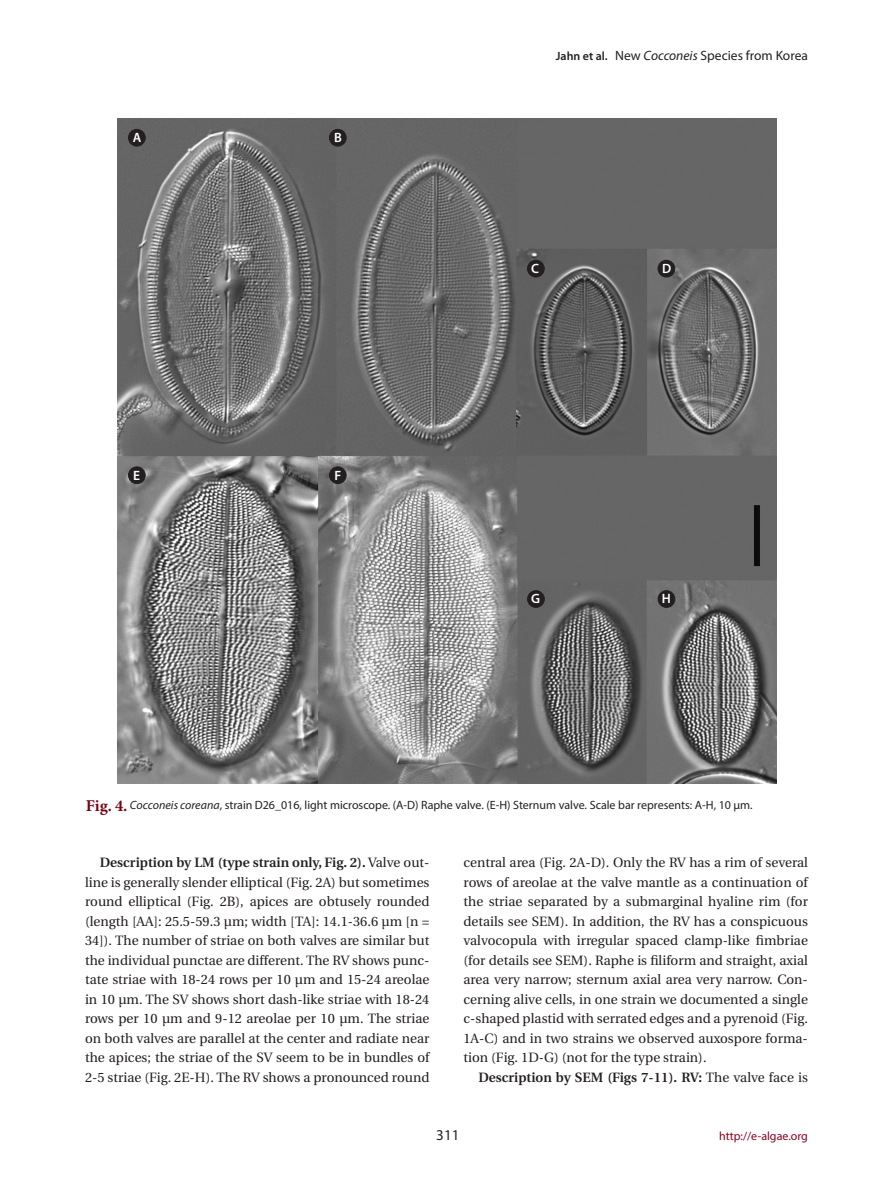
<style>
.page{position:relative;width:893px;height:1191px;background:#fff}
.page>*{position:absolute;margin:0;border:0;box-sizing:border-box;transform-origin:0 0}
.t1{font:15px "Myriad Pro";color:#231f20}
.본문내용_공통{font:13.5px/19.5px "Utopia";color:#231f20;text-align:justify}
.본문내용_공통-2{font:600 13.5px "Utopia";color:#231f20}
.t2{font:13.5px "Myriad Pro";color:#231f20}
.t3{font:600 13.5px "Myriad Pro";color:#fff}
.테이블_이미지_캡션{font:12px "Myriad Pro";color:#231f20}
.t4{font:12px "Myriad Pro";color:#8a011f}
.s1{font-weight:600;font-size:12px}
.s2{font-style:italic}
.s3{font-family:"Minion Pro";font-weight:700;font-size:16.5px;color:#790015}
.s4{font-weight:600}
.s5{font-weight:400}
</style>
<div class="page">
<img style="left:118px;top:119px;width:659px;height:665px">
<div style="left:128px;top:129px;width:17px;height:17px;background:#231f20;border-radius:50%"></div>
<div style="left:128px;top:129px;width:17px;height:17px;border:1px solid #231f20;border-radius:50%"></div>
<div style="left:527px;top:260px;width:17px;height:17px;background:#231f20;border-radius:50%"></div>
<div style="left:527px;top:260px;width:17px;height:17px;border:1px solid #231f20;border-radius:50%"></div>
<div style="left:658px;top:260px;width:17px;height:17px;background:#231f20;border-radius:50%"></div>
<div style="left:658px;top:260px;width:17px;height:17px;border:1px solid #231f20;border-radius:50%"></div>
<div style="left:329px;top:129px;width:17px;height:17px;background:#231f20;border-radius:50%"></div>
<div style="left:329px;top:129px;width:17px;height:17px;border:1px solid #231f20;border-radius:50%"></div>
<div style="left:128px;top:467px;width:17px;height:16px;background:#231f20;border-radius:50%"></div>
<div style="left:128px;top:467px;width:17px;height:17px;border:1px solid #231f20;border-radius:50%"></div>
<div style="left:528px;top:590px;width:16px;height:17px;background:#231f20;border-radius:50%"></div>
<div style="left:527px;top:590px;width:17px;height:17px;border:1px solid #231f20;border-radius:50%"></div>
<div style="left:329px;top:467px;width:17px;height:16px;background:#231f20;border-radius:50%"></div>
<div style="left:329px;top:467px;width:17px;height:17px;border:1px solid #231f20;border-radius:50%"></div>
<div style="left:658px;top:590px;width:17px;height:17px;background:#231f20;border-radius:50%"></div>
<div style="left:658px;top:590px;width:17px;height:17px;border:1px solid #231f20;border-radius:50%"></div>
<p class="t3" style="left:133px;top:129px;width:10px">A</p>
<p class="t3" style="left:133px;top:466px;width:8px">E</p>
<p class="t3" style="left:334px;top:129px;width:9px">B</p>
<p class="t3" style="left:335px;top:466px;width:8px">F</p>
<p class="t2" style="left:556px;top:47px;width:253px"><span class="s1">Jahn et al.</span> New <span class="s2">Cocconeis</span> Species from Korea</p>
<p class="t3" style="left:531px;top:260px;width:9px">C</p>
<p class="t3" style="left:662px;top:260px;width:11px">D</p>
<p class="t3" style="left:531px;top:590px;width:10px">G</p>
<p class="t3" style="left:662px;top:590px;width:11px">H</p>
<p class="테이블_이미지_캡션" style="left:86px;top:798px;width:668px"><span class="s3">Fig. 4.</span> <span class="s2">Cocconeis coreana</span>, strain D26_016, light microscope. (A-D) Raphe valve. (E-H) Sternum valve. Scale bar represents: A-H, 10 µm.</p>
<p class="본문내용_공통" style="left:85px;top:853px;width:346px;text-indent:15px"><span class="s4">Description by LM (type strain only, Fig. 2).</span> Valve out&shy;line is generally slender elliptical (Fig. 2A) but sometimes round elliptical (Fig. 2B), apices are obtusely rounded (length [AA]: 25.5-59.3 µm; width [TA]: 14.1-36.6 µm [n = 34]). The number of striae on both valves are similar but the individual punctae are different. The RV shows punc&shy;tate striae with 18-24 rows per 10 µm and 15-24 areolae in 10 µm. The SV shows short dash-like striae with 18-24 rows per 10 µm and 9-12 areolae per 10 µm. The striae on both valves are parallel at the center and radiate near the apices; the striae of the SV seem to be in bundles of 2-5 striae (Fig. 2E-H). The RV shows a pronounced round</p>
<p class="본문내용_공통" style="left:463px;top:853px;width:346px">central area (Fig. 2A-D). Only the RV has a rim of several rows of areolae at the valve mantle as a continuation of the striae separated by a submarginal hyaline rim (for details see SEM). In addition, the RV has a conspicuous valvocopula with irregular spaced clamp-like fimbriae (for details see SEM). Raphe is filiform and straight, axial area very narrow; sternum axial area very narrow. Con&shy;cerning alive cells, in one strain we documented a single c-shaped plastid with serrated edges and a pyrenoid (Fig.<br>1A-C) and in two strains we observed auxospore forma&shy;tion (Fig. 1D-G) (not for the type strain).</p>
<p class="본문내용_공통-2" style="left:478px;top:1069px;width:331px">Description by SEM (Figs 7-11). RV: <span class="s5">The valve face is</span></p>
<p class="t1" style="left:436px;top:1125px;width:25px">311</p>
<p class="t4" style="left:719px;top:1128px;width:90px">http://e-algae.org</p>
</div>
